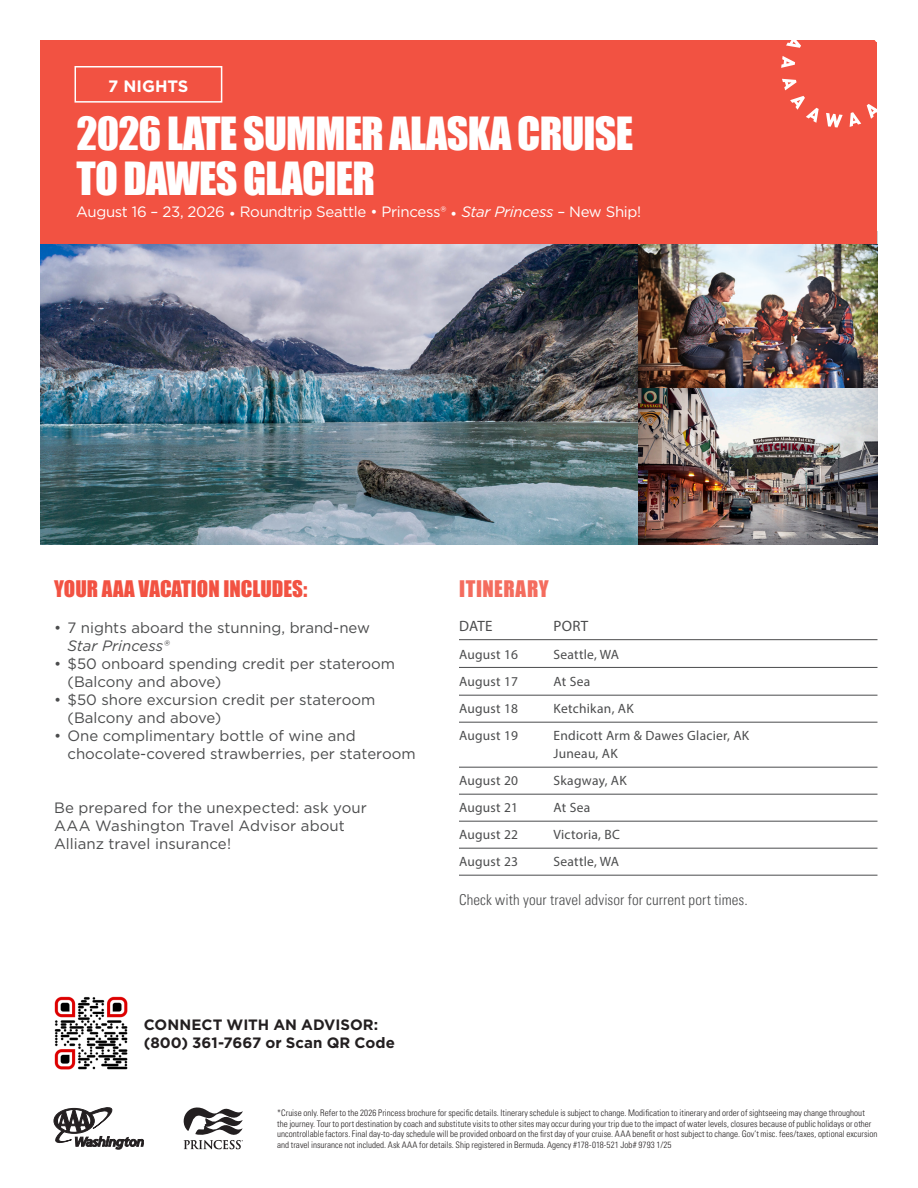
<style>
.page{position:relative;width:918px;height:1188px;background:#fff}
.page>*{position:absolute;margin:0;border:0;box-sizing:border-box;transform-origin:0 0}
.t1{font:42px "Impact";letter-spacing:-.02em;color:#fff}
.t2{font:21px "Impact";color:#f25242}
.Body_Copy{font:21px "Impact";letter-spacing:.03em;color:#f46c5e}
.t3{font:700 16.5px "Gotham";color:#fff}
.Body_Copy-2{font:15px/18px "Gotham";color:#4b4c4d}
.t4{font:15px "Gotham";letter-spacing:-.02em;color:#fff}
.t5{font:700 15px/18px "Gotham";color:#231f20}
.Body_Copy-3{font:300 condensed 15px "Univers LT Pro";letter-spacing:.005em;color:#4b4c4d}
.t6{font:italic 15px "Gotham";color:#4b4c4d}
.t7{font:15px "Myriad Pro";letter-spacing:.02em;color:#4b4c4d}
.t8{font:13.5px/18px "Myriad Pro";letter-spacing:.02em;color:#4b4c4d}
.t9{font:300 condensed 9px/10.5px "Univers LT Pro";letter-spacing:.005em;color:#231f20}
.s1{font-style:italic}
</style>
<div class="page">
<img style="left:40px;top:244px;width:598px;height:300px">
<img style="left:638px;top:387px;width:240px;height:157px">
<img style="left:638px;top:244px;width:240px;height:143px">
<div style="left:40px;top:40px;width:838px;height:204px;background:#f25242"></div>
<svg style="left:54px;top:1108px;width:90px;height:41px"></svg>
<img style="left:54px;top:996px;width:74px;height:74px">
<div style="left:75px;top:66px;width:147px;height:37px;border:2px solid #fff"></div>
<hr style="left:459px;top:639px;width:419px;height:1px;background:#4b4c4d">
<hr style="left:459px;top:667px;width:419px;height:1px;background:#4b4c4d">
<hr style="left:459px;top:695px;width:419px;height:1px;background:#4b4c4d">
<hr style="left:459px;top:722px;width:419px;height:1px;background:#4b4c4d">
<hr style="left:459px;top:767px;width:419px;height:1px;background:#4b4c4d">
<hr style="left:459px;top:794px;width:419px;height:1px;background:#4b4c4d">
<hr style="left:459px;top:821px;width:419px;height:1px;background:#4b4c4d">
<hr style="left:459px;top:848px;width:419px;height:1px;background:#4b4c4d">
<hr style="left:459px;top:875px;width:419px;height:1px;background:#4b4c4d">
<svg style="left:781px;top:56px;width:14px;height:12px"></svg>
<svg style="left:790px;top:96px;width:29px;height:27px"></svg>
<svg style="left:867px;top:90px;width:11px;height:29px"></svg>
<svg style="left:782px;top:79px;width:15px;height:11px"></svg>
<svg style="left:850px;top:112px;width:11px;height:15px"></svg>
<svg style="left:786px;top:40px;width:15px;height:8px"></svg>
<svg style="left:826px;top:113px;width:17px;height:15px"></svg>
<svg style="left:184px;top:1108px;width:59px;height:41px"></svg>
<p class="t3" style="left:108px;top:76px;width:82px">7 NIGHTS</p>
<p class="t1" style="left:76px;top:101px;width:558px">2026 LATE SUMMER ALASKA CRUISE</p>
<p class="t1" style="left:76px;top:146px;width:300px">TO DAWES GLACIER</p>
<p class="t4" style="left:76px;top:202px;width:567px">August 16 – 23, 2026 • Roundtrip Seattle • Princess® • <span class="s1">Star Princess</span> – New Ship!</p>
<p class="t2" style="left:54px;top:573px;width:255px">YOUR AAA VACATION INCLUDES:</p>
<p class="Body_Copy-2" style="left:54px;top:618px;width:318px">• 7 nights aboard the stunning, brand-new</p>
<p class="t6" style="left:68px;top:636px;width:103px">Star Princess®</p>
<p class="Body_Copy-2" style="left:68px;top:654px;width:329px;text-indent:-14px">• $50 onboard spending credit per stateroom (Balcony and above)</p>
<p class="Body_Copy-2" style="left:68px;top:690px;width:309px;text-indent:-14px">• $50 shore excursion credit per stateroom (Balcony and above)</p>
<p class="Body_Copy-2" style="left:68px;top:726px;width:350px;text-indent:-14px">• One complimentary bottle of wine and chocolate-covered strawberries, per stateroom</p>
<p class="Body_Copy-2" style="left:54px;top:798px;width:314px">Be prepared for the unexpected: ask your</p>
<p class="Body_Copy-2" style="left:54px;top:816px;width:292px">AAA Washington Travel Advisor about</p>
<p class="Body_Copy-2" style="left:54px;top:834px;width:179px">Allianz travel insurance!</p>
<p class="t5" style="left:144px;top:1015px;width:252px">CONNECT WITH AN ADVISOR: (800) 361-7667 or Scan QR Code</p>
<p class="Body_Copy" style="left:459px;top:573px;width:91px">ITINERARY</p>
<p class="t7" style="left:459px;top:617px;width:35px">DATE</p>
<p class="t7" style="left:554px;top:617px;width:36px">PORT</p>
<p class="t8" style="left:459px;top:645px;width:61px">August 16</p>
<p class="t8" style="left:554px;top:645px;width:67px">Seattle, WA</p>
<p class="t8" style="left:459px;top:673px;width:61px">August 17</p>
<p class="t8" style="left:554px;top:673px;width:38px">At Sea</p>
<p class="t8" style="left:459px;top:700px;width:61px">August 18</p>
<p class="t8" style="left:554px;top:700px;width:82px">Ketchikan, AK</p>
<p class="t8" style="left:459px;top:727px;width:61px">August 19</p>
<p class="t8" style="left:554px;top:727px;width:197px">Endicott Arm &amp; Dawes Glacier, AK<br>Juneau, AK</p>
<p class="t8" style="left:459px;top:772px;width:61px">August 20</p>
<p class="t8" style="left:554px;top:772px;width:75px">Skagway, AK</p>
<p class="t8" style="left:459px;top:799px;width:61px">August 21</p>
<p class="t8" style="left:554px;top:799px;width:38px">At Sea</p>
<p class="t8" style="left:459px;top:826px;width:61px">August 22</p>
<p class="t8" style="left:554px;top:826px;width:68px">Victoria, BC</p>
<p class="t8" style="left:459px;top:853px;width:61px">August 23</p>
<p class="t8" style="left:554px;top:853px;width:67px">Seattle, WA</p>
<p class="Body_Copy-3" style="left:459px;top:890px;width:290px">Check with your travel advisor for current port times.</p>
<p class="t9" style="left:277px;top:1107px;width:602px">*Cruise only. Refer to the 2026 Princess brochure for specific details. Itinerary schedule is subject to change. Modification to itinerary and order of sightseeing may change throughout the journey. Tour to port destination by coach and substitute visits to other sites may occur during your trip due to the impact of water levels, closures because of public holidays or other uncontrollable factors. Final day-to-day schedule will be provided onboard on the first day of your cruise. AAA benefit or host subject to change. Gov’t misc. fees/taxes, optional excursion and travel insurance not included. Ask AAA for details. Ship registered in Bermuda. Agency #178-018-521 Job# 9793 1/25</p>
</div>
